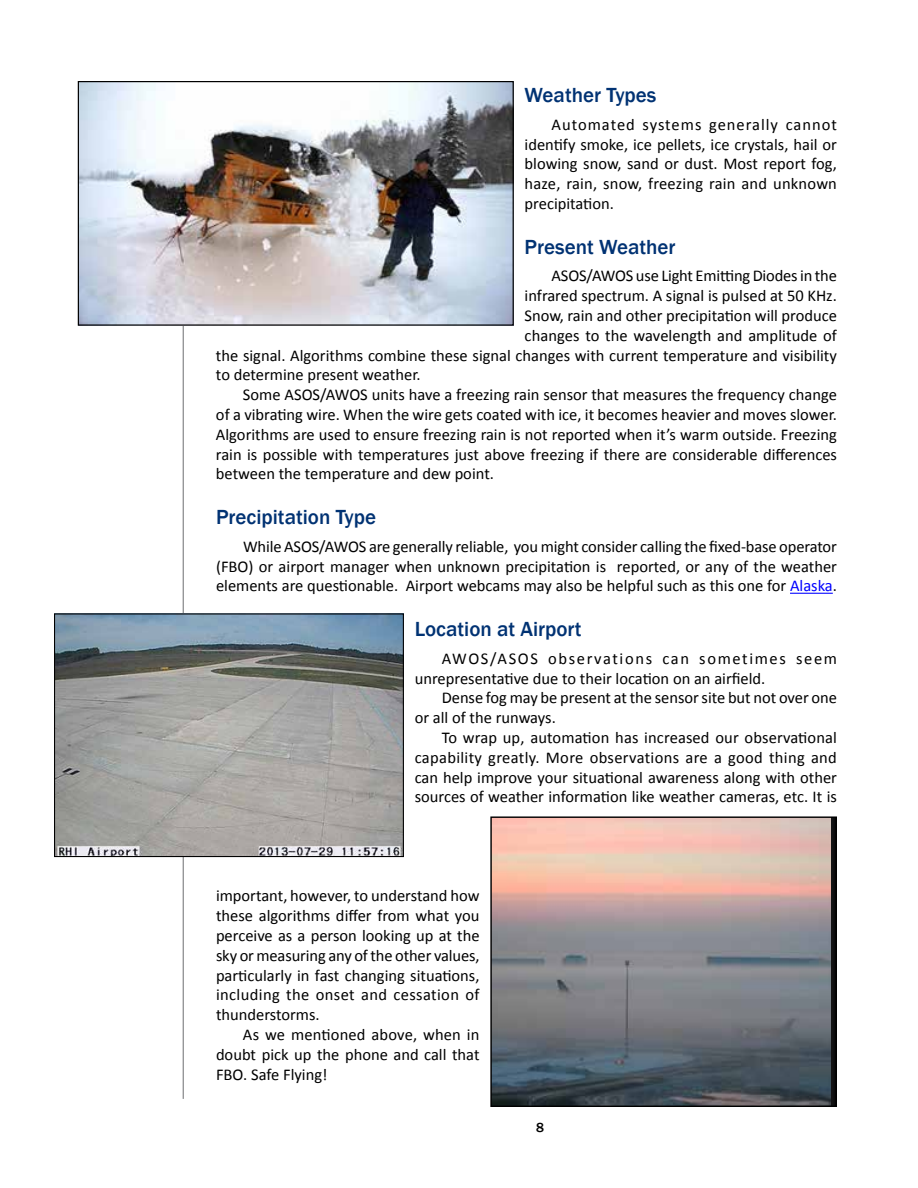
<style>
.page{position:relative;width:918px;height:1188px;background:#fff}
.page>*{position:absolute;margin:0;border:0;box-sizing:border-box;transform-origin:0 0}
.t1{font:500 21px "Franklin Gothic";color:#003273}
.t2{font:16.5px/19.8px "Calibri";color:#000;text-align:justify}
.t3{font:500 13.5px "Franklin Gothic";color:#000}
.s1{color:#00f}
</style>
<div class="page">
<hr style="left:183px;top:87px;width:1px;height:1012px;background:#6d6e71">
<hr style="left:790px;top:593px;width:43px;height:1px;background:#00f">
<img style="left:80px;top:83px;width:432px;height:241px">
<div style="left:78px;top:81px;width:436px;height:245px;border:1px solid #000"></div>
<img style="left:56px;top:615px;width:346px;height:240px">
<div style="left:54px;top:613px;width:350px;height:244px;border:1px solid #000"></div>
<img style="left:492px;top:818px;width:339px;height:287px">
<div style="left:490px;top:816px;width:347px;height:291px;border:1px solid #000"></div>
<p class="t1" style="left:525px;top:82px;width:133px">Weather Types</p>
<p class="t2" style="left:525px;top:115px;width:314px;text-indent:27px">Automated systems generally cannot identify smoke, ice pellets, ice crystals, hail or blowing snow, sand or dust. Most report fog, haze, rain, snow, freezing rain and unknown precipitation.</p>
<p class="t1" style="left:525px;top:234px;width:153px">Present Weather</p>
<p class="t2" style="left:552px;top:266px;width:287px">ASOS/AWOS use Light Emitting Diodes in the</p>
<p class="t2" style="left:525px;top:286px;width:314px">infrared spectrum. A signal is pulsed at 50 KHz.</p>
<p class="t2" style="left:525px;top:306px;width:314px">Snow, rain and other precipitation will produce</p>
<p class="t2" style="left:525px;top:325px;width:314px">changes to the wavelength and amplitude of</p>
<p class="t2" style="left:216px;top:345px;width:622px">the signal. Algorithms combine these signal changes with current temperature and visibility</p>
<p class="t2" style="left:216px;top:365px;width:206px">to determine present weather.</p>
<p class="t2" style="left:243px;top:385px;width:596px">Some ASOS/AWOS units have a freezing rain sensor that measures the frequency change</p>
<p class="t2" style="left:216px;top:405px;width:622px">of a vibrating wire. When the wire gets coated with ice, it becomes heavier and moves slower.</p>
<p class="t2" style="left:216px;top:424px;width:622px">Algorithms are used to ensure freezing rain is not reported when it’s warm outside. Freezing</p>
<p class="t2" style="left:216px;top:444px;width:623px">rain is possible with temperatures just above freezing if there are considerable differences</p>
<p class="t2" style="left:216px;top:464px;width:280px">between the temperature and dew point.</p>
<p class="t1" style="left:216px;top:504px;width:162px">Precipitation Type</p>
<p class="t2" style="left:216px;top:536px;width:623px;text-indent:27px">While ASOS/AWOS are generally reliable, you might consider calling the fixed-base operator (FBO) or airport manager when unknown precipitation is reported, or any of the weather elements are questionable. Airport webcams may also be helpful such as this one for <span class="s1">Alaska</span>.</p>
<p class="t1" style="left:415px;top:616px;width:168px">Location at Airport</p>
<p class="t2" style="left:415px;top:648px;width:424px;text-indent:27px">AWOS/ASOS observations can sometimes seem unrepresentative due to their location on an airfield.</p>
<p class="t2" style="left:415px;top:688px;width:424px;text-indent:27px">Dense fog may be present at the sensor site but not over one or all of the runways.</p>
<p class="t2" style="left:415px;top:728px;width:424px;text-indent:27px">To wrap up, automation has increased our observational capability greatly. More observations are a good thing and can help improve your situational awareness along with other sources of weather information like weather cameras, etc. It is</p>
<p class="t2" style="left:216px;top:886px;width:265px">important, however, to understand how these algorithms differ from what you perceive as a person looking up at the sky or measuring any of the other values, particularly in fast changing situations, including the onset and cessation of thunderstorms.</p>
<p class="t2" style="left:216px;top:1025px;width:265px;text-indent:27px">As we mentioned above, when in doubt pick up the phone and call that FBO. Safe Flying!</p>
<p class="t3" style="left:536px;top:1119px;width:9px">8</p>
</div>
